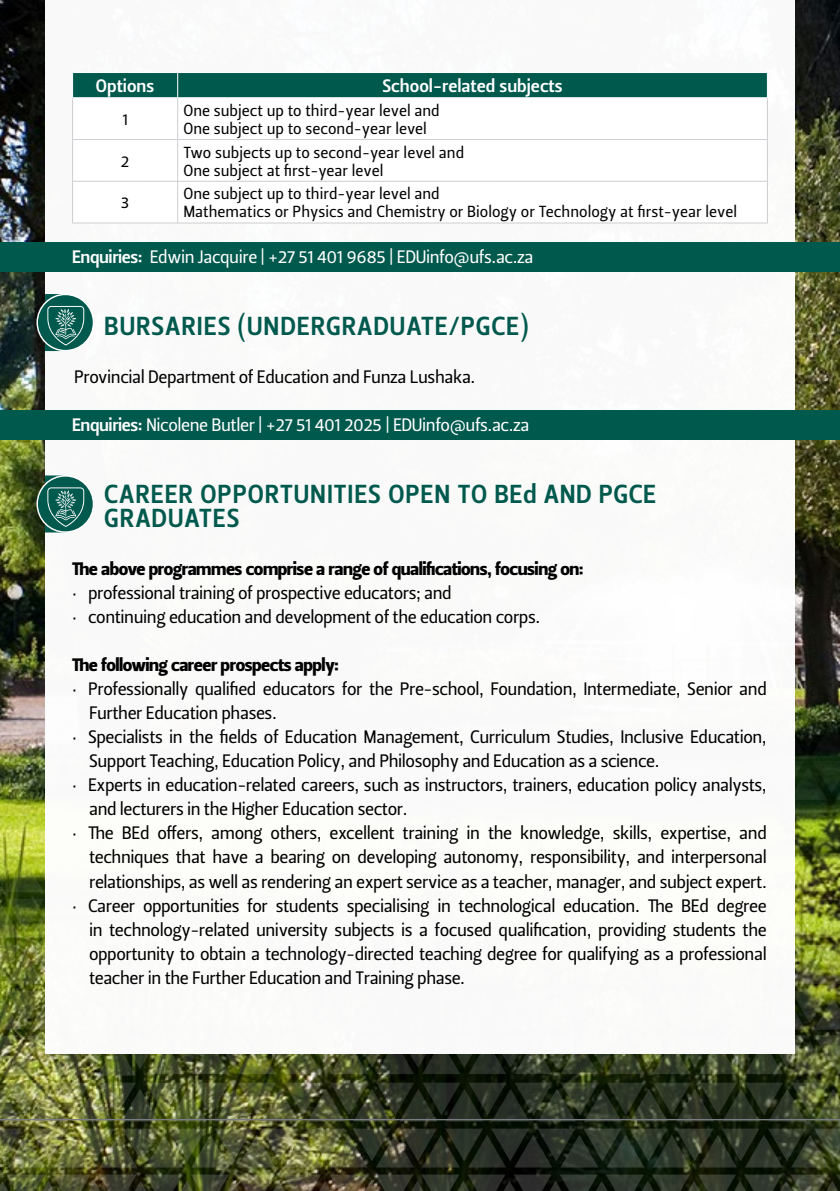
<style>
.page{position:relative;width:840px;height:1191px;background:#fff}
.page>*{position:absolute;margin:0;border:0;box-sizing:border-box;transform-origin:0 0}
.t1{font:26px/24px "Leitura Sans Grot 3";letter-spacing:.035em;color:#00594d}
.t2{font:18px/24px "Leitura Sans Grot 2";letter-spacing:-.025em;color:#000}
.t3{font:18px "Leitura Sans Grot 2";letter-spacing:-.025em;color:#fff}
.t4{font:18px "Leitura Sans Grot 4";letter-spacing:-.025em;color:#000}
.t5{font:18px "Leitura Sans Grot 3";color:#fff}
.t6{font:16px "Leitura Sans Grot 2";color:#000}
.s1{font-family:"Leitura Sans Grot 3"}
</style>
<div class="page">
<img style="left:0;top:0;width:839px;height:1174px">
<img style="left:0;top:1174px;width:839px;height:17px">
<img style="left:0;top:898px;width:839px;height:39px">
<img style="left:0;top:853px;width:839px;height:38px">
<svg style="left:0;top:715px;width:839px;height:39px;background:#686457"></svg>
<img style="left:0;top:761px;width:839px;height:86px">
<img style="left:0;top:628px;width:840px;height:34px">
<img style="left:0;top:669px;width:839px;height:39px">
<img style="left:0;top:990px;width:839px;height:39px">
<img style="left:0;top:1128px;width:839px;height:39px">
<img style="left:0;top:944px;width:839px;height:39px">
<img style="left:0;top:1082px;width:839px;height:39px">
<img style="left:0;top:1035px;width:839px;height:40px">
<hr style="left:0;top:1119px;width:839px;height:1px;background:#797c82">
<div style="left:45px;top:0;width:749px;height:1053px;background:#fff"></div>
<div style="left:0;top:243px;width:839px;height:29px;background:#00594d"></div>
<div style="left:0;top:410px;width:839px;height:29px;background:#00594d"></div>
<svg style="left:73px;top:140px;width:693px;height:41px"></svg>
<svg style="left:73px;top:222px;width:693px;height:1px"></svg>
<hr style="left:72px;top:98px;width:1px;height:41px;background:#cdced1">
<hr style="left:177px;top:98px;width:1px;height:41px;background:#cdced1">
<hr style="left:766px;top:98px;width:1px;height:41px;background:#cdced1">
<hr style="left:72px;top:139px;width:106px;height:1px;background:#cdced1">
<hr style="left:72px;top:140px;width:1px;height:41px;background:#cdced1">
<hr style="left:178px;top:139px;width:589px;height:1px;background:#cdced1">
<hr style="left:177px;top:140px;width:1px;height:41px;background:#cdced1">
<hr style="left:766px;top:140px;width:1px;height:41px;background:#cdced1">
<hr style="left:72px;top:181px;width:106px;height:1px;background:#cdced1">
<hr style="left:72px;top:181px;width:1px;height:42px;background:#cdced1">
<hr style="left:178px;top:181px;width:589px;height:1px;background:#cdced1">
<hr style="left:177px;top:181px;width:1px;height:42px;background:#cdced1">
<hr style="left:766px;top:181px;width:1px;height:42px;background:#cdced1">
<hr style="left:72px;top:223px;width:106px;height:1px;background:#cdced1">
<hr style="left:178px;top:223px;width:589px;height:1px;background:#cdced1">
<div style="left:72px;top:72px;width:695px;height:25px;background:#00594d"></div>
<svg style="left:30px;top:294px;width:57px;height:57px"></svg>
<svg style="left:37px;top:294px;width:56px;height:57px"></svg>
<svg style="left:45px;top:294px;width:39px;height:57px;background:#367c73"></svg>
<svg style="left:30px;top:476px;width:57px;height:56px"></svg>
<svg style="left:37px;top:476px;width:56px;height:56px"></svg>
<svg style="left:45px;top:475px;width:39px;height:57px;background:#377c73"></svg>
<p class="t5" style="left:96px;top:74px;width:60px">Options</p>
<p class="t5" style="left:382px;top:74px;width:182px">School-related subjects</p>
<p class="t6" style="left:122px;top:108px;width:7px">1</p>
<p class="t6" style="left:183px;top:99px;width:257px">One subject up to third-year level and</p>
<p class="t6" style="left:183px;top:117px;width:245px">One subject up to second-year level</p>
<p class="t6" style="left:121px;top:150px;width:10px">2</p>
<p class="t6" style="left:183px;top:141px;width:282px">Two subjects up to second-year level and</p>
<p class="t6" style="left:183px;top:159px;width:201px">One subject at first-year level</p>
<p class="t6" style="left:121px;top:192px;width:10px">3</p>
<p class="t6" style="left:183px;top:183px;width:257px">One subject up to third-year level and</p>
<p class="t6" style="left:183px;top:201px;width:555px">Mathematics or Physics and Chemistry or Biology or Technology at first-year level</p>
<p class="t3" style="left:72px;top:245px;width:462px"><span class="s1">Enquiries:</span> Edwin Jacquire | +27 51 401 9685 | EDUinfo@ufs.ac.za</p>
<p class="t1" style="left:104px;top:315px;width:425px">BURSARIES (UNDERGRADUATE/PGCE)</p>
<p class="t2" style="left:74px;top:365px;width:402px">Provincial Department of Education and Funza Lushaka.</p>
<p class="t3" style="left:72px;top:413px;width:458px"><span class="s1">Enquiries:</span> Nicolene Butler | +27 51 401 2025 | EDUinfo@ufs.ac.za</p>
<p class="t1" style="left:104px;top:483px;width:553px">CAREER OPPORTUNITIES OPEN TO BEd AND PGCE<br>GRADUATES</p>
<p class="t4" style="left:72px;top:557px;width:513px">The above programmes comprise a range of qualifications, focusing on:</p>
<p class="t2" style="left:72px;top:581px;width:381px">· professional training of prospective educators; and</p>
<p class="t2" style="left:72px;top:605px;width:469px">· continuing education and development of the education corps.</p>
<p class="t4" style="left:72px;top:653px;width:268px">The following career prospects apply:</p>
<p class="t2" style="left:89px;top:677px;width:679px;text-indent:-17px">· Professionally qualified educators for the Pre-school, Foundation, Intermediate, Senior and<br>Further Education phases.</p>
<p class="t2" style="left:89px;top:725px;width:678px;text-indent:-17px">· Specialists in the fields of Education Management, Curriculum Studies, Inclusive Education,<br>Support Teaching, Education Policy, and Philosophy and Education as a science.</p>
<p class="t2" style="left:89px;top:773px;width:678px;text-indent:-17px">· Experts in education-related careers, such as instructors, trainers, education policy analysts, and lecturers in the Higher Education sector.</p>
<p class="t2" style="left:89px;top:821px;width:679px;text-align:justify;text-indent:-17px">· The BEd offers, among others, excellent training in the knowledge, skills, expertise, and techniques that have a bearing on developing autonomy, responsibility, and interpersonal relationships, as well as rendering an expert service as a teacher, manager, and subject expert.</p>
<p class="t2" style="left:89px;top:893px;width:678px;text-align:justify;text-indent:-17px">· Career opportunities for students specialising in technological education. The BEd degree in technology-related university subjects is a focused qualification, providing students the opportunity to obtain a technology-directed teaching degree for qualifying as a professional teacher in the Further Education and Training phase.</p>
</div>
